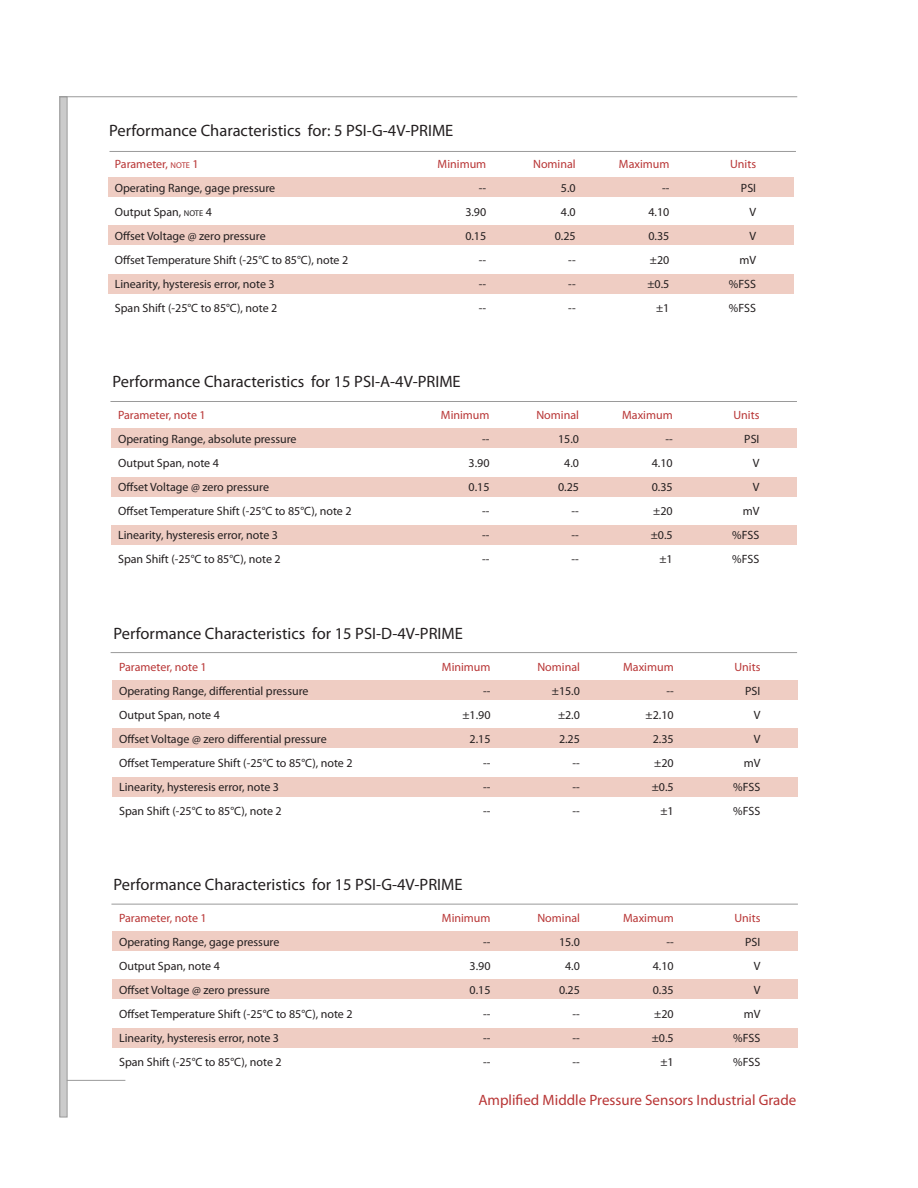
<style>
.page{position:relative;width:918px;height:1188px;background:#fff}
.page>*{position:absolute;margin:0;border:0;box-sizing:border-box;transform-origin:0 0}
.t1{font:16.5px "Myriad Pro";color:#231f20}
.t2{font:15px "Myriad Pro";color:#b83535}
.t3{font:12px/24px "Myriad Pro";color:#231f20;text-align:right}
.t4{font:12px "Myriad Pro";color:#b83535}
.s1{color:#b83535}
.s2{font-size:8.4px;color:#b83535}
.s3{font-size:8.4px}
.s4{font-style:inherit}
</style>
<div class="page">
<div style="left:60px;top:97px;width:7px;height:1020px;background:#cbcbcb"></div>
<div style="left:59px;top:96px;width:9px;height:1021px;border:1px solid #9a9a9a"></div>
<hr style="left:67px;top:1080px;width:58px;height:1px;background:#9a9a9a">
<hr style="left:59px;top:96px;width:738px;height:1px;background:#9a9a9a">
<div style="left:111px;top:429px;width:686px;height:19px;background:#efcdc3"></div>
<div style="left:111px;top:526px;width:686px;height:19px;background:#efcdc3"></div>
<div style="left:111px;top:477px;width:686px;height:19px;background:#efcdc3"></div>
<hr style="left:110px;top:401px;width:687px;height:1px;background:#9a9a9a">
<div style="left:112px;top:680px;width:686px;height:19px;background:#efcdc3"></div>
<div style="left:112px;top:777px;width:686px;height:19px;background:#efcdc3"></div>
<div style="left:112px;top:728px;width:686px;height:20px;background:#efcdc3"></div>
<hr style="left:111px;top:652px;width:686px;height:1px;background:#9a9a9a">
<div style="left:112px;top:931px;width:686px;height:19px;background:#efcdc3"></div>
<div style="left:112px;top:1028px;width:686px;height:20px;background:#efcdc3"></div>
<div style="left:112px;top:980px;width:686px;height:19px;background:#efcdc3"></div>
<hr style="left:111px;top:904px;width:687px;height:1px;background:#9a9a9a">
<div style="left:108px;top:177px;width:686px;height:20px;background:#efcdc3"></div>
<div style="left:108px;top:275px;width:686px;height:19px;background:#efcdc3"></div>
<div style="left:108px;top:226px;width:686px;height:19px;background:#efcdc3"></div>
<hr style="left:110px;top:151px;width:686px;height:1px;background:#9a9a9a">
<h1 class="t1" style="left:109px;top:120px;width:346px">Performance Characteristics for: 5 PSI-G-4V-PRIME</h1>
<p class="t3" style="left:115px;top:152px;width:235px;text-align:left"><span class="s1">Parameter,</span> <span class="s2">NOTE</span> <span class="s1">1<br></span>Operating Range, gage pressure<br>Output Span, <span class="s3">NOTE</span> <span class="s4">4<br></span>Offset Voltage @ zero pressure<br>Offset Temperature Shift (-25°C to 85°C), note 2<br>Linearity, hysteresis error, note 3<br>Span Shift (-25°C to 85°C), note 2</p>
<p class="t4" style="left:438px;top:159px;width:50px">Minimum</p>
<p class="t3" style="left:465px;top:177px;width:22px">--<br>3.90<br>0.15 --<br>--<br>--</p>
<h1 class="t1" style="left:112px;top:372px;width:350px">Performance Characteristics for 15 PSI-A-4V-PRIME</h1>
<p class="t4" style="left:118px;top:408px;width:89px">Parameter, note 1</p>
<p class="t3" style="left:118px;top:427px;width:235px;text-align:left">Operating Range, absolute pressure<br>Output Span, note 4<br>Offset Voltage @ zero pressure<br>Offset Temperature Shift (-25°C to 85°C), note 2<br>Linearity, hysteresis error, note 3<br>Span Shift (-25°C to 85°C), note 2</p>
<p class="t4" style="left:441px;top:411px;width:50px">Minimum</p>
<p class="t3" style="left:469px;top:428px;width:22px">--<br>3.90<br>0.15 --<br>--<br>--</p>
<h1 class="t1" style="left:113px;top:623px;width:351px">Performance Characteristics for 15 PSI-D-4V-PRIME</h1>
<p class="t4" style="left:119px;top:659px;width:89px">Parameter, note 1</p>
<p class="t3" style="left:119px;top:678px;width:235px;text-align:left">Operating Range, differential pressure<br>Output Span, note 4<br>Offset Voltage @ zero differential pressure Offset Temperature Shift (-25°C to 85°C), note 2<br>Linearity, hysteresis error, note 3<br>Span Shift (-25°C to 85°C), note 2</p>
<p class="t4" style="left:442px;top:662px;width:50px">Minimum</p>
<p class="t3" style="left:462px;top:680px;width:30px">-- ±1.90<br>2.15 --<br>--<br>--</p>
<h1 class="t1" style="left:113px;top:874px;width:351px">Performance Characteristics for 15 PSI-G-4V-PRIME</h1>
<p class="t4" style="left:119px;top:910px;width:89px">Parameter, note 1</p>
<p class="t3" style="left:119px;top:930px;width:235px;text-align:left">Operating Range, gage pressure<br>Output Span, note 4<br>Offset Voltage @ zero pressure<br>Offset Temperature Shift (-25°C to 85°C), note 2<br>Linearity, hysteresis error, note 3<br>Span Shift (-25°C to 85°C), note 2</p>
<p class="t4" style="left:442px;top:913px;width:50px">Minimum</p>
<p class="t3" style="left:470px;top:931px;width:22px">--<br>3.90<br>0.15 --<br>--<br>--</p>
<p class="t4" style="left:533px;top:159px;width:44px">Nominal</p>
<p class="t3" style="left:555px;top:177px;width:22px">5.0<br>4.0<br>0.25 --<br>--<br>--</p>
<p class="t4" style="left:536px;top:411px;width:44px">Nominal</p>
<p class="t3" style="left:558px;top:428px;width:22px">15.0<br>4.0<br>0.25 --<br>--<br>--</p>
<p class="t4" style="left:537px;top:662px;width:44px">Nominal</p>
<p class="t3" style="left:552px;top:680px;width:30px">±15.0 ±2.0<br>2.25 --<br>--<br>--</p>
<p class="t4" style="left:537px;top:913px;width:44px">Nominal</p>
<p class="t3" style="left:559px;top:931px;width:22px">15.0<br>4.0<br>0.25 --<br>--<br>--</p>
<p class="t4" style="left:619px;top:159px;width:52px">Maximum</p>
<p class="t3" style="left:648px;top:177px;width:23px">--<br>4.10<br>0.35 ±20 ±0.5 ±1</p>
<p class="t4" style="left:622px;top:411px;width:52px">Maximum</p>
<p class="t3" style="left:651px;top:428px;width:23px">--<br>4.10<br>0.35 ±20 ±0.5 ±1</p>
<p class="t4" style="left:623px;top:662px;width:52px">Maximum</p>
<p class="t3" style="left:646px;top:680px;width:30px">-- ±2.10<br>2.35 ±20 ±0.5 ±1</p>
<p class="t4" style="left:623px;top:913px;width:52px">Maximum</p>
<p class="t3" style="left:652px;top:931px;width:23px">--<br>4.10<br>0.35 ±20 ±0.5 ±1</p>
<p class="t4" style="left:730px;top:159px;width:27px">Units</p>
<p class="t3" style="left:729px;top:176px;width:29px">PSI<br>V<br>V<br>mV %FSS %FSS</p>
<p class="t4" style="left:733px;top:411px;width:27px">Units</p>
<p class="t3" style="left:732px;top:427px;width:29px">PSI<br>V<br>V<br>mV %FSS %FSS</p>
<p class="t4" style="left:734px;top:662px;width:27px">Units</p>
<p class="t3" style="left:733px;top:678px;width:29px">PSI<br>V<br>V<br>mV %FSS %FSS</p>
<p class="t4" style="left:734px;top:913px;width:27px">Units</p>
<p class="t3" style="left:733px;top:930px;width:29px">PSI<br>V<br>V<br>mV %FSS %FSS</p>
<p class="t2" style="left:478px;top:1090px;width:320px">Amplified Middle Pressure Sensors Industrial Grade</p>
</div>
